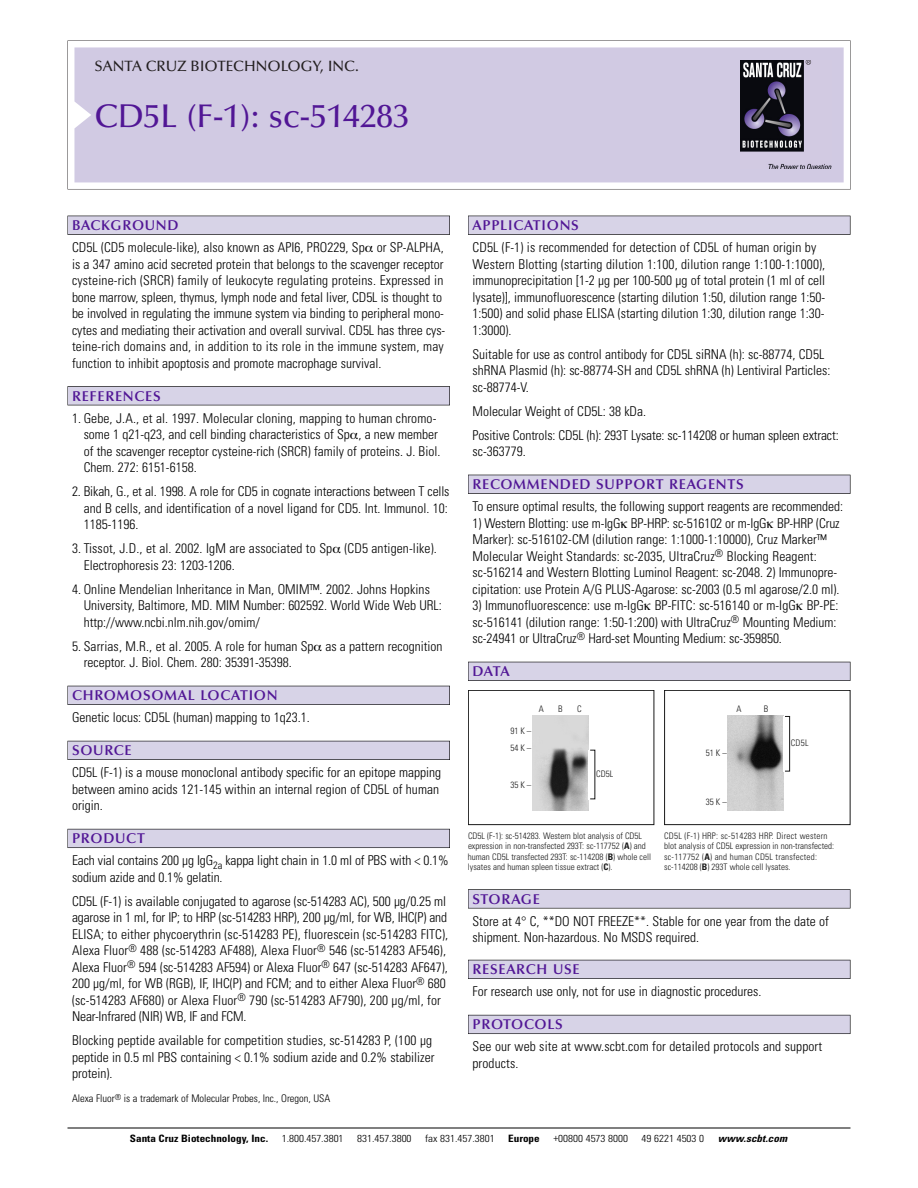
<style>
.page{position:relative;width:918px;height:1188px;background:#fff}
.page>*{position:absolute;margin:0;border:0;box-sizing:border-box;transform-origin:0 0}
.t1{font:500 33px "Optima";color:#511695}
.t2{font:500 15px "Optima";color:#231f20}
.t3{font:600 14.25px "Optima";letter-spacing:.05em;color:#511695}
.t4{font:300 condensed 13.5px/16.5px "Univers";color:#000}
.t5{font:300 condensed 10.5px "Univers";color:#000}
.t6{font:300 condensed 10.2px "Univers";color:#000;scale:1.1 1}
.t7{font:700 condensed 10.2px "Univers";color:#000;scale:1.1 1}
.t8{font:italic 700 condensed 10.2px "Univers";letter-spacing:.005em;color:#000;scale:1.1 1}
.t9{font:9px/10.5px "Univers Condensed Light+OQVGNY";color:#191919}
.t10{font:9px/10.5px "Univers Condensed Light+CWDPUU";color:#191919}
.s1{font-family:"Univers Condensed Bold+YDFWRQ"}
.s2{font-family:"Univers Condensed Bold+BSLEHG"}
</style>
<div class="page">
<svg style="left:68px;top:40px;width:783px;height:149px"></svg>
<div style="left:74px;top:47px;width:770px;height:135px;background:#d1cae3"></div>
<img style="left:741px;top:60px;width:90px;height:108px">
<div style="left:68px;top:216px;width:382px;height:19px;background:#525155"></div>
<div style="left:68px;top:216px;width:381px;height:18px;background:#d7d3e7"></div>
<div style="left:68px;top:386px;width:382px;height:19px;background:#525155"></div>
<div style="left:68px;top:387px;width:381px;height:18px;background:#d7d3e7"></div>
<div style="left:68px;top:686px;width:382px;height:19px;background:#525158"></div>
<div style="left:68px;top:686px;width:381px;height:18px;background:#d7d3e7"></div>
<div style="left:68px;top:741px;width:382px;height:19px;background:#54535a"></div>
<div style="left:68px;top:741px;width:381px;height:18px;background:#d7d3e7"></div>
<div style="left:68px;top:829px;width:382px;height:19px;background:#5b5a62"></div>
<div style="left:68px;top:829px;width:381px;height:18px;background:#d7d3e7"></div>
<div style="left:468px;top:216px;width:382px;height:19px;background:#525155"></div>
<div style="left:468px;top:216px;width:382px;height:18px;background:#d7d3e7"></div>
<div style="left:468px;top:475px;width:382px;height:19px;background:#515055"></div>
<div style="left:468px;top:475px;width:382px;height:18px;background:#d7d3e7"></div>
<div style="left:468px;top:662px;width:382px;height:19px;background:#525158"></div>
<div style="left:468px;top:662px;width:382px;height:18px;background:#d7d3e7"></div>
<div style="left:468px;top:889px;width:382px;height:19px;background:#575759"></div>
<div style="left:468px;top:890px;width:382px;height:18px;background:#d7d3e7"></div>
<div style="left:468px;top:960px;width:382px;height:19px;background:#54535a"></div>
<div style="left:468px;top:960px;width:382px;height:18px;background:#d7d3e7"></div>
<div style="left:468px;top:1015px;width:382px;height:19px;background:#5b5a62"></div>
<div style="left:468px;top:1015px;width:382px;height:18px;background:#d7d3e7"></div>
<hr style="left:68px;top:1128px;width:782px;height:1px;background:#000">
<div style="left:468px;top:690px;width:186px;height:135px;border:1px solid #191919"></div>
<img style="left:532px;top:715px;width:57px;height:95px">
<div style="left:664px;top:690px;width:186px;height:135px;border:1px solid #191919"></div>
<img style="left:728px;top:715px;width:55px;height:95px">
<div style="left:785px;top:716px;width:5px;height:55px;border:1px solid #191919"></div>
<p class="t2" style="left:94px;top:61px;width:266px">SANTA CRUZ BIOTECHNOLOGY, INC.</p>
<h1 class="t1" style="left:94px;top:103px;width:317px">CD5L (F-1): sc-514283</h1>
<p class="t3" style="left:72px;top:219px;width:108px">BACKGROUND</p>
<p class="t4" style="left:72px;top:240px;width:375px">CD5L (CD5 molecule-like), also known as API6, PRO229, Sp or SP-ALPHA, is a 347 amino acid secreted protein that belongs to the scavenger receptor cysteine-rich (SRCR) family of leukocyte regulating proteins. Expressed in bone marrow, spleen, thymus, lymph node and fetal liver, CD5L is thought to be involved in regulating the immune system via binding to peripheral mono&shy;cytes and mediating their activation and overall survival. CD5L has three cys&shy;teine-rich domains and, in addition to its role in the immune system, may function to inhibit apoptosis and promote macrophage survival.</p>
<p class="t3" style="left:72px;top:390px;width:90px">REFERENCES</p>
<p class="t4" style="left:84px;top:411px;width:358px;text-indent:-12px">1. Gebe, J.A., et al. 1997. Molecular cloning, mapping to human chromo&shy;some 1 q21-q23, and cell binding characteristics of Sp , a new member of the scavenger receptor cysteine-rich (SRCR) family of proteins. J. Biol.<br>Chem. 272: 6151-6158.</p>
<p class="t4" style="left:84px;top:484px;width:367px;text-align:justify;text-indent:-12px">2. Bikah, G., et al. 1998. A role for CD5 in cognate interactions between T cells and B cells, and identification of a novel ligand for CD5. Int. Immunol. 10:<br>1185-1196.</p>
<p class="t4" style="left:84px;top:541px;width:355px;text-indent:-12px">3. Tissot, J.D., et al. 2002. IgM are associated to Sp (CD5 antigen-like).<br>Electrophoresis 23: 1203-1206.</p>
<p class="t4" style="left:84px;top:582px;width:360px;text-indent:-12px">4. Online Mendelian Inheritance in Man, OMIM™. 2002. Johns Hopkins<br>University, Baltimore, MD. MIM Number: 602592. World Wide Web URL: http://www.ncbi.nlm.nih.gov/omim/</p>
<p class="t4" style="left:84px;top:639px;width:360px;text-indent:-12px">5. Sarrias, M.R., et al. 2005. A role for human Sp as a pattern recognition receptor. J. Biol. Chem. 280: 35391-35398.</p>
<p class="t3" style="left:72px;top:690px;width:207px">CHROMOSOMAL LOCATION</p>
<p class="t4" style="left:72px;top:710px;width:239px">Genetic locus: CD5L (human) mapping to 1q23.1.</p>
<p class="t3" style="left:72px;top:745px;width:61px">SOURCE</p>
<p class="t4" style="left:72px;top:765px;width:370px">CD5L (F-1) is a mouse monoclonal antibody specific for an epitope mapping between amino acids 121-145 within an internal region of CD5L of human origin.</p>
<p class="t3" style="left:72px;top:833px;width:74px">PRODUCT</p>
<p class="t4" style="left:72px;top:853px;width:378px">Each vial contains 200 µg IgG<sub>2a</sub> kappa light chain in 1.0 ml of PBS with &lt; 0.1% sodium azide and 0.1% gelatin.</p>
<p class="t4" style="left:72px;top:894px;width:378px">CD5L (F-1) is available conjugated to agarose (sc-514283 AC), 500 µg/0.25 ml agarose in 1 ml, for IP; to HRP (sc-514283 HRP), 200 µg/ml, for WB, IHC(P) and ELISA; to either phycoerythrin (sc-514283 PE), fluorescein (sc-514283 FITC), Alexa Fluor<sup>®</sup> 488 (sc-514283 AF488), Alexa Fluor<sup>®</sup> 546 (sc-514283 AF546), Alexa Fluor<sup>®</sup> 594 (sc-514283 AF594) or Alexa Fluor<sup>®</sup> 647 (sc-514283 AF647), 200 µg/ml, for WB (RGB), IF, IHC(P) and FCM; and to either Alexa Fluor<sup>®</sup> 680 (sc-514283 AF680) or Alexa Fluor<sup>®</sup> 790 (sc-514283 AF790), 200 µg/ml, for Near-Infrared (NIR) WB, IF and FCM.</p>
<p class="t4" style="left:72px;top:1033px;width:364px">Blocking peptide available for competition studies, sc-514283 P, (100 µg peptide in 0.5 ml PBS containing &lt; 0.1% sodium azide and 0.2% stabilizer protein).</p>
<p class="t5" style="left:72px;top:1095px;width:260px">Alexa Fluor<sup>®</sup> is a trademark of Molecular Probes, Inc., Oregon, USA</p>
<p class="t3" style="left:473px;top:219px;width:108px">APPLICATIONS</p>
<p class="t4" style="left:473px;top:240px;width:354px">CD5L (F-1) is recommended for detection of CD5L of human origin by Western Blotting (starting dilution 1:100, dilution range 1:100-1:1000), immunoprecipitation [1-2 µg per 100-500 µg of total protein (1 ml of cell lysate)], immunofluorescence (starting dilution 1:50, dilution range 1:50- 1:500) and solid phase ELISA (starting dilution 1:30, dilution range 1:30- 1:3000).</p>
<p class="t4" style="left:473px;top:347px;width:359px">Suitable for use as control antibody for CD5L siRNA (h): sc-88774, CD5L shRNA Plasmid (h): sc-88774-SH and CD5L shRNA (h) Lentiviral Particles: sc-88774-V.</p>
<p class="t4" style="left:473px;top:400px;width:368px;line-height:24px">Molecular Weight of CD5L: 38 kDa.<br>Positive Controls: CD5L (h): 293T Lysate: sc-114208 or human spleen extract:</p>
<p class="t4" style="left:473px;top:444px;width:55px">sc-363779.</p>
<p class="t3" style="left:473px;top:479px;width:273px">RECOMMENDED SUPPORT REAGENTS</p>
<p class="t4" style="left:473px;top:499px;width:372px">To ensure optimal results, the following support reagents are recommended:</p>
<p class="t4" style="left:473px;top:516px;width:369px">1) Western Blotting: use m-IgG BP-HRP: sc-516102 or m-IgG BP-HRP (Cruz Marker): sc-516102-CM (dilution range: 1:1000-1:10000), Cruz Marker™ Molecular Weight Standards: sc-2035, UltraCruz<sup>®</sup> Blocking Reagent: sc-516214 and Western Blotting Luminol Reagent: sc-2048. 2) Immunopre&shy;cipitation: use Protein A/G PLUS-Agarose: sc-2003 (0.5 ml agarose/2.0 ml).</p>
<p class="t4" style="left:473px;top:598px;width:368px">3) Immunofluorescence: use m-IgG BP-FITC: sc-516140 or m-IgG BP-PE: sc-516141 (dilution range: 1:50-1:200) with UltraCruz<sup>®</sup> Mounting Medium: sc-24941 or UltraCruz<sup>®</sup> Hard-set Mounting Medium: sc-359850.</p>
<p class="t3" style="left:473px;top:666px;width:39px">DATA</p>
<p class="t9" style="left:539px;top:704px;width:7px">A</p>
<p class="t9" style="left:558px;top:704px;width:6px">B</p>
<p class="t9" style="left:577px;top:704px;width:6px">C</p>
<p class="t9" style="left:510px;top:723px;width:22px;line-height:17.4px">91K–<br>54K–</p>
<p class="t9" style="left:510px;top:781px;width:22px">35K–</p>
<p class="t9" style="left:596px;top:769px;width:18px">CD5L</p>
<p class="t9" style="left:468px;top:831px;width:185px">CD5L (F-1): sc-514283. Western blot analysis of CD5L expression in non-transfected 293T: sc-117752 (<span class="s1">A</span>) and human CD5L transfected 293T: sc-114208 (<span class="s1">B</span>) whole cell lysates and human spleen tissue extract (<span class="s1">C</span>).</p>
<p class="t10" style="left:736px;top:704px;width:7px">A</p>
<p class="t10" style="left:764px;top:704px;width:6px">B</p>
<p class="t10" style="left:706px;top:749px;width:22px">51K–</p>
<p class="t10" style="left:706px;top:798px;width:22px">35K–</p>
<p class="t10" style="left:791px;top:738px;width:19px">CD5L</p>
<p class="t10" style="left:664px;top:831px;width:172px">CD5L (F-1) HRP: sc-514283 HRP. Direct western blot analysis of CD5L expression in non-transfected: sc-117752 (<span class="s2">A</span>) and human CD5L transfected: sc-114208 (<span class="s2">B</span>) 293T whole cell lysates.</p>
<p class="t3" style="left:473px;top:893px;width:69px">STORAGE</p>
<p class="t4" style="left:473px;top:914px;width:358px">Store at 4° C, **DO NOT FREEZE**. Stable for one year from the date of shipment. Non-hazardous. No MSDS required.</p>
<p class="t3" style="left:473px;top:964px;width:109px">RESEARCH USE</p>
<p class="t4" style="left:473px;top:984px;width:290px">For research use only, not for use in diagnostic procedures.</p>
<p class="t3" style="left:473px;top:1019px;width:92px">PROTOCOLS</p>
<p class="t4" style="left:473px;top:1039px;width:351px">See our web site at www.scbt.com for detailed protocols and support products.</p>
<p class="t7" style="left:130px;top:1135px;width:127px">Santa Cruz Biotechnology, Inc.</p>
<p class="t6" style="left:282px;top:1135px;width:58px">1.800.457.3801</p>
<p class="t6" style="left:357px;top:1135px;width:51px">831.457.3800</p>
<p class="t6" style="left:425px;top:1135px;width:65px">fax 831.457.3801</p>
<p class="t7" style="left:508px;top:1135px;width:30px">Europe</p>
<p class="t6" style="left:553px;top:1135px;width:69px">+00800 4573 8000</p>
<p class="t6" style="left:642px;top:1135px;width:58px">49 6221 4503 0</p>
<p class="t8" style="left:718px;top:1135px;width:64px">www.scbt.com</p>
</div>
